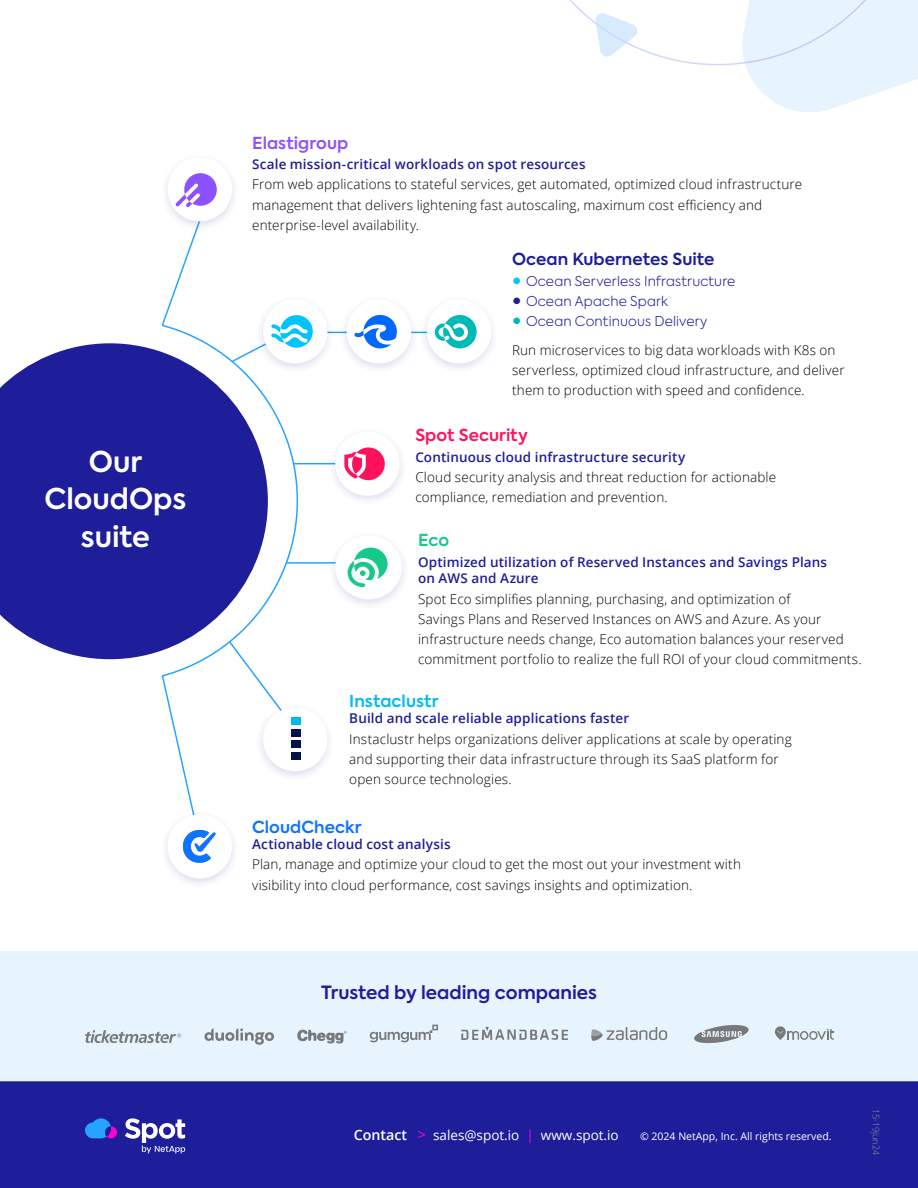
<style>
.page{position:relative;width:918px;height:1188px;background:#fff}
.page>*{position:absolute;margin:0;border:0;box-sizing:border-box;transform-origin:0 0}
.Diagram_Title_PO{font:600 28.5px/37.5px "Axiforma";color:#fff;text-align:center}
.Subheading_PO{font:600 18.15px "Axiforma";color:#1e1e9a}
.Body_text_smaller_PO{font:600 16.5px "Axiforma";letter-spacing:.005em;color:#1e1e9a}
.Body_text_smaller_PO-2{font:600 16.5px "Axiforma";letter-spacing:.005em;color:#ff125b}
.Body_text_smaller_PO-3{font:600 16.5px "Axiforma";letter-spacing:.005em;color:#0f73ff}
.Body_text_smaller_PO-4{font:600 16.5px "Axiforma";letter-spacing:.005em;color:#00bde8}
.Body_text_smaller_PO-5{font:600 16.5px "Axiforma";letter-spacing:.005em;color:#8d52ff}
.Body_text_smaller_PO-6{font:600 16.5px "Axiforma";color:#15ca86}
.Body_text_smaller_PO-7{font:300 13.5px/20.2px "Open Sans";letter-spacing:.01em;color:#000}
.Body_text_smaller_PO-8{font:300 13.5px "Axiforma";letter-spacing:.01em;color:#1e1e9a}
.Body_text_smaller_PO-9{font:600 13.5px/16.5px "Open Sans";letter-spacing:.01em;color:#1e1e9a}
.t1{font:13.5px "Open Sans";color:#fff}
.t2{font:10.5px "Open Sans";color:#fff}
.Version_number{font:300 9px "Open Sans";color:#999}
.s1{font-weight:600;color:#1e1e9a}
.s2{font-weight:600;font-size:21px;color:#00c3ff}
.s3{font-weight:600;font-size:21px}
.s4{font-weight:600;font-size:21px;color:#00bab5}
.s5{font-weight:600;font-size:14.25px}
.s6{font-size:15px;color:#ff00ce}
.s7{color:#ff00ce}
</style>
<div class="page">
<div style="left:0;top:1082px;width:918px;height:106px;background:#1e1e9a"></div>
<svg style="left:85px;top:1118px;width:32px;height:20px"></svg>
<svg style="left:125px;top:1118px;width:60px;height:35px"></svg>
<svg style="left:165px;top:327px;width:133px;height:346px"></svg>
<svg style="left:227px;top:639px;width:65px;height:64px"></svg>
<hr style="left:293px;top:463px;width:53px;height:1px;background:#26a3ff">
<hr style="left:286px;top:562px;width:60px;height:2px;background:#26a3ff">
<hr style="left:306px;top:332px;width:166px;height:1px;background:#26a3ff">
<div style="left:327px;top:427px;width:81px;height:80px;background:#1e1e9a;opacity:.15"></div>
<div style="left:335px;top:432px;width:65px;height:64px;background:#fff;border-radius:50%"></div>
<svg style="left:344px;top:447px;width:41px;height:33px"></svg>
<svg style="left:569px;top:0;width:349px;height:112px"></svg>
<svg style="left:0;top:343px;width:268px;height:316px;background:#3f3fa9"></svg>
<div style="left:160px;top:153px;width:80px;height:80px;background:#1e1e9a;opacity:.15"></div>
<div style="left:168px;top:157px;width:64px;height:64px;background:#fff;border-radius:50%"></div>
<svg style="left:160px;top:172px;width:58px;height:155px"></svg>
<div style="left:160px;top:810px;width:80px;height:80px;background:#1e1e9a;opacity:.15"></div>
<div style="left:168px;top:814px;width:64px;height:65px;background:#fff;border-radius:50%"></div>
<svg style="left:160px;top:673px;width:57px;height:190px"></svg>
<div style="left:255px;top:295px;width:81px;height:80px;background:#1e1e9a;opacity:.15"></div>
<div style="left:263px;top:300px;width:64px;height:64px;background:#fff;border-radius:50%"></div>
<svg style="left:231px;top:314px;width:83px;height:49px"></svg>
<div style="left:339px;top:295px;width:80px;height:80px;background:#1e1e9a;opacity:.15"></div>
<div style="left:347px;top:300px;width:64px;height:64px;background:#fff;border-radius:50%"></div>
<svg style="left:354px;top:315px;width:43px;height:34px"></svg>
<div style="left:419px;top:295px;width:81px;height:80px;background:#1e1e9a;opacity:.15"></div>
<div style="left:427px;top:300px;width:64px;height:64px;background:#fff;border-radius:50%"></div>
<svg style="left:435px;top:315px;width:42px;height:33px"></svg>
<div style="left:0;top:952px;width:918px;height:130px;background:#e7f3fd"></div>
<svg style="left:85px;top:1030px;width:96px;height:13px"></svg>
<svg style="left:297px;top:1029px;width:50px;height:15px"></svg>
<svg style="left:461px;top:1027px;width:107px;height:13px"></svg>
<svg style="left:204px;top:1028px;width:70px;height:17px"></svg>
<svg style="left:370px;top:1025px;width:68px;height:17px"></svg>
<svg style="left:775px;top:1026px;width:59px;height:14px"></svg>
<svg style="left:591px;top:1027px;width:76px;height:14px"></svg>
<svg style="left:694px;top:1024px;width:55px;height:20px"></svg>
<div style="left:327px;top:531px;width:83px;height:80px;background:#1e1e9a;opacity:.15"></div>
<div style="left:335px;top:535px;width:67px;height:64px;background:#fff;border-radius:50%"></div>
<svg style="left:348px;top:548px;width:40px;height:39px"></svg>
<div style="left:255px;top:703px;width:81px;height:80px;background:#1e1e9a;opacity:.15"></div>
<div style="left:263px;top:707px;width:64px;height:64px;background:#fff;border-radius:50%"></div>
<div style="left:291px;top:718px;width:10px;height:7px;background:#00bde8"></div>
<div style="left:291px;top:729px;width:10px;height:8px;background:#00124a"></div>
<div style="left:291px;top:740px;width:10px;height:8px;background:#00124a"></div>
<div style="left:291px;top:752px;width:10px;height:8px;background:#00124a"></div>
<p class="Diagram_Title_PO" style="left:45px;top:443px;width:143px">Our<br>CloudOps suite</p>
<p class="Body_text_smaller_PO-5" style="left:252px;top:132px;width:98px">Elastigroup</p>
<p class="Body_text_smaller_PO-7" style="left:252px;top:154px;width:552px"><span class="s1">Scale mission-critical workloads on spot resources<br></span>From web applications to stateful services, get automated, optimized cloud infrastructure management that delivers lightening fast autoscaling, maximum cost efficiency and enterprise-level availability.</p>
<p class="Body_text_smaller_PO" style="left:512px;top:248px;width:204px">Ocean Kubernetes Suite</p>
<p class="Body_text_smaller_PO-8" style="left:512px;top:272px;width:225px"><span class="s2">•</span> Ocean Serverless Infrastructure</p>
<p class="Body_text_smaller_PO-8" style="left:512px;top:292px;width:157px"><span class="s3">•</span> Ocean Apache Spark</p>
<p class="Body_text_smaller_PO-8" style="left:512px;top:312px;width:197px"><span class="s4">•</span> Ocean Continuous Delivery</p>
<p class="Body_text_smaller_PO-7" style="left:512px;top:339px;width:334px">Run microservices to big data workloads with K8s on serverless, optimized cloud infrastructure, and deliver them to production with speed and confidence.</p>
<p class="Body_text_smaller_PO-2" style="left:415px;top:424px;width:114px">Spot Security</p>
<p class="Body_text_smaller_PO-7" style="left:415px;top:446px;width:362px"><span class="s1">Continuous cloud infrastructure security<br></span>Cloud security analysis and threat reduction for actionable compliance, remediation and prevention.</p>
<p class="Body_text_smaller_PO-6" style="left:418px;top:529px;width:33px">Eco</p>
<p class="Body_text_smaller_PO-9" style="left:418px;top:554px;width:411px">Optimized utilization of Reserved Instances and Savings Plans on AWS and Azure</p>
<p class="Body_text_smaller_PO-7" style="left:418px;top:588px;width:445px">Spot Eco simplifies planning, purchasing, and optimization of<br>Savings Plans and Reserved Instances on AWS and Azure. As your infrastructure needs change, Eco automation balances your reserved commitment portfolio to realize the full ROI of your cloud commitments.</p>
<p class="Body_text_smaller_PO-4" style="left:349px;top:690px;width:91px">Instaclustr</p>
<p class="Body_text_smaller_PO-7" style="left:349px;top:708px;width:444px"><span class="s1">Build and scale reliable applications faster<br></span>Instaclustr helps organizations deliver applications at scale by operating and supporting their data infrastructure through its SaaS platform for open source technologies.</p>
<p class="Body_text_smaller_PO-3" style="left:252px;top:816px;width:111px">CloudCheckr</p>
<p class="Body_text_smaller_PO-7" style="left:252px;top:834px;width:490px"><span class="s1">Actionable cloud cost analysis<br></span>Plan, manage and optimize your cloud to get the most out your investment with visibility into cloud performance, cost savings insights and optimization.</p>
<p class="Subheading_PO" style="left:321px;top:980px;width:277px">Trusted by leading companies</p>
<p class="t1" style="left:354px;top:1126px;width:267px"><span class="s5">Contact</span> <span class="s6">&gt;</span> sales@spot.io <span class="s7">|</span> www.spot.io</p>
<p class="t2" style="left:640px;top:1129px;width:193px">© 2024 NetApp, Inc. All rights reserved.</p>
<p class="Version_number" style="left:882px;top:1109px;width:48px;rotate:90deg">15-19jun24</p>
</div>
